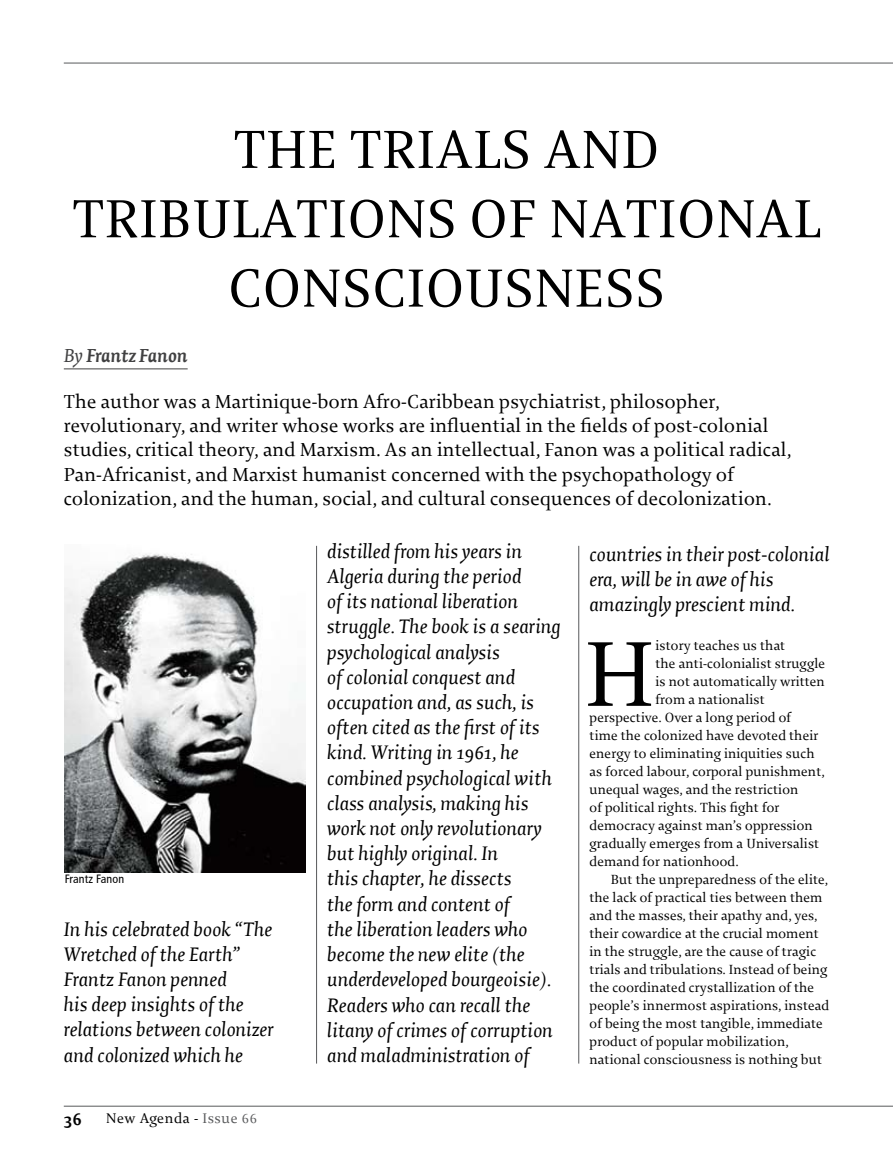
<style>
.page{position:relative;width:893px;height:1170px;background:#fff}
.page>*{position:absolute;margin:0;border:0;box-sizing:border-box;transform-origin:0 0}
.t1{font:99.15px "Enigma";color:#000}
.t2{font:57.75px/69.3px "Enigma";letter-spacing:.01em;color:#000;text-align:center}
.t3{font:italic 21px/25.2px "Enigma";letter-spacing:.01em;color:#000}
.t4{font:20.25px/24.3px "Enigma";letter-spacing:.01em;color:#000}
.t5{font:italic 700 20.25px "Enigma";color:#414142}
.t6{font:700 18.75px "Enigma";color:#000}
.t7{font:15px "Enigma";letter-spacing:.04em;color:#000}
.t8{font:14.25px "Enigma";letter-spacing:.01em;color:#000}
.t9{font:condensed 12px "Frutiger";letter-spacing:.01em;color:#000}
.s1{font-weight:400}
.s2{color:#58595b}
</style>
<div class="page">
<hr style="left:64px;top:1105px;width:829px;height:1px;background:#58595b">
<hr style="left:64px;top:63px;width:829px;height:1px;background:#58595b">
<hr style="left:578px;top:546px;width:1px;height:517px;background:#58595b">
<hr style="left:316px;top:546px;width:1px;height:517px;background:#58595b">
<hr style="left:64px;top:368px;width:124px;height:1px;background:#414142">
<img style="left:64px;top:554px;width:241px;height:318px">
<h2 class="t2" style="left:72px;top:117px;width:750px">THE TRIALS AND<br>TRIBULATIONS OF NATIONAL<br>CONSCIOUSNESS</h2>
<h3 class="t5" style="left:64px;top:345px;width:125px"><span class="s1">By</span> Frantz Fanon</h3>
<p class="t4" style="left:64px;top:389px;width:729px">The author was a Martinique-born Afro-Caribbean psychiatrist, philosopher, revolutionary, and writer whose works are influential in the fields of post-colonial studies, critical theory, and Marxism. As an intellectual, Fanon was a political radical, Pan-Africanist, and Marxist humanist concerned with the psychopathology of colonization, and the human, social, and cultural consequences of decolonization.</p>
<p class="t9" style="left:65px;top:872px;width:61px">Frantz Fanon</p>
<h3 class="t3" style="left:64px;top:916px;width:211px">In his celebrated book “The<br>Wretched of the Earth”<br>Frantz Fanon penned<br>his deep insights of the relations between colonizer and colonized which he</h3>
<h3 class="t6" style="left:64px;top:1108px;width:20px">36</h3>
<p class="t7" style="left:106px;top:1109px;width:152px">New Agenda - <span class="s2">Issue 66</span></p>
<p class="t3" style="left:327px;top:539px;width:235px">distilled from his years in<br>Algeria during the period<br>of its national liberation struggle. The book is a searing psychological analysis<br>of colonial conquest and occupation and, as such, is often cited as the first of its kind. Writing in 1961, he combined psychological with class analysis, making his work not only revolutionary but highly original. In<br>this chapter, he dissects<br>the form and content of<br>the liberation leaders who become the new elite (the underdeveloped bourgeoisie).<br>Readers who can recall the litany of crimes of corruption and maladministration of</p>
<h3 class="t3" style="left:589px;top:542px;width:242px">countries in their post-colonial era, will be in awe of his amazingly prescient mind.</h3>
<p class="t8" style="left:655px;top:637px;width:131px">istory teaches us that</p>
<p class="t8" style="left:655px;top:655px;width:171px">the anti-colonialist struggle</p>
<p class="t8" style="left:655px;top:673px;width:171px">is not automatically written</p>
<p class="t8" style="left:655px;top:691px;width:111px">from a nationalist</p>
<p class="t8" style="left:589px;top:709px;width:203px">perspective. Over a long period of</p>
<p class="t8" style="left:589px;top:727px;width:230px">time the colonized have devoted their</p>
<p class="t8" style="left:589px;top:745px;width:227px">energy to eliminating iniquities such</p>
<p class="t8" style="left:589px;top:763px;width:237px">as forced labour, corporal punishment,</p>
<p class="t8" style="left:589px;top:781px;width:210px">unequal wages, and the restriction</p>
<p class="t8" style="left:589px;top:799px;width:191px">of political rights. This fight for</p>
<p class="t8" style="left:589px;top:817px;width:225px">democracy against man’s oppression</p>
<p class="t8" style="left:589px;top:835px;width:231px">gradually emerges from a Universalist</p>
<p class="t8" style="left:589px;top:853px;width:151px">demand for nationhood.</p>
<p class="t8" style="left:611px;top:871px;width:219px">But the unpreparedness of the elite,</p>
<p class="t8" style="left:589px;top:889px;width:234px">the lack of practical ties between them</p>
<p class="t8" style="left:589px;top:907px;width:229px">and the masses, their apathy and, yes,</p>
<p class="t8" style="left:589px;top:925px;width:231px">their cowardice at the crucial moment</p>
<p class="t8" style="left:589px;top:943px;width:228px">in the struggle, are the cause of tragic</p>
<p class="t8" style="left:589px;top:961px;width:239px">trials and tribulations. Instead of being</p>
<p class="t8" style="left:589px;top:979px;width:226px">the coordinated crystallization of the</p>
<p class="t8" style="left:589px;top:997px;width:241px">people’s innermost aspirations, instead</p>
<p class="t8" style="left:589px;top:1015px;width:235px">of being the most tangible, immediate</p>
<p class="t8" style="left:589px;top:1033px;width:201px">product of popular mobilization,</p>
<p class="t8" style="left:589px;top:1051px;width:234px">national consciousness is nothing but</p>
<h1 class="t1" style="left:585px;top:621px;width:71px">H</h1>
</div>
